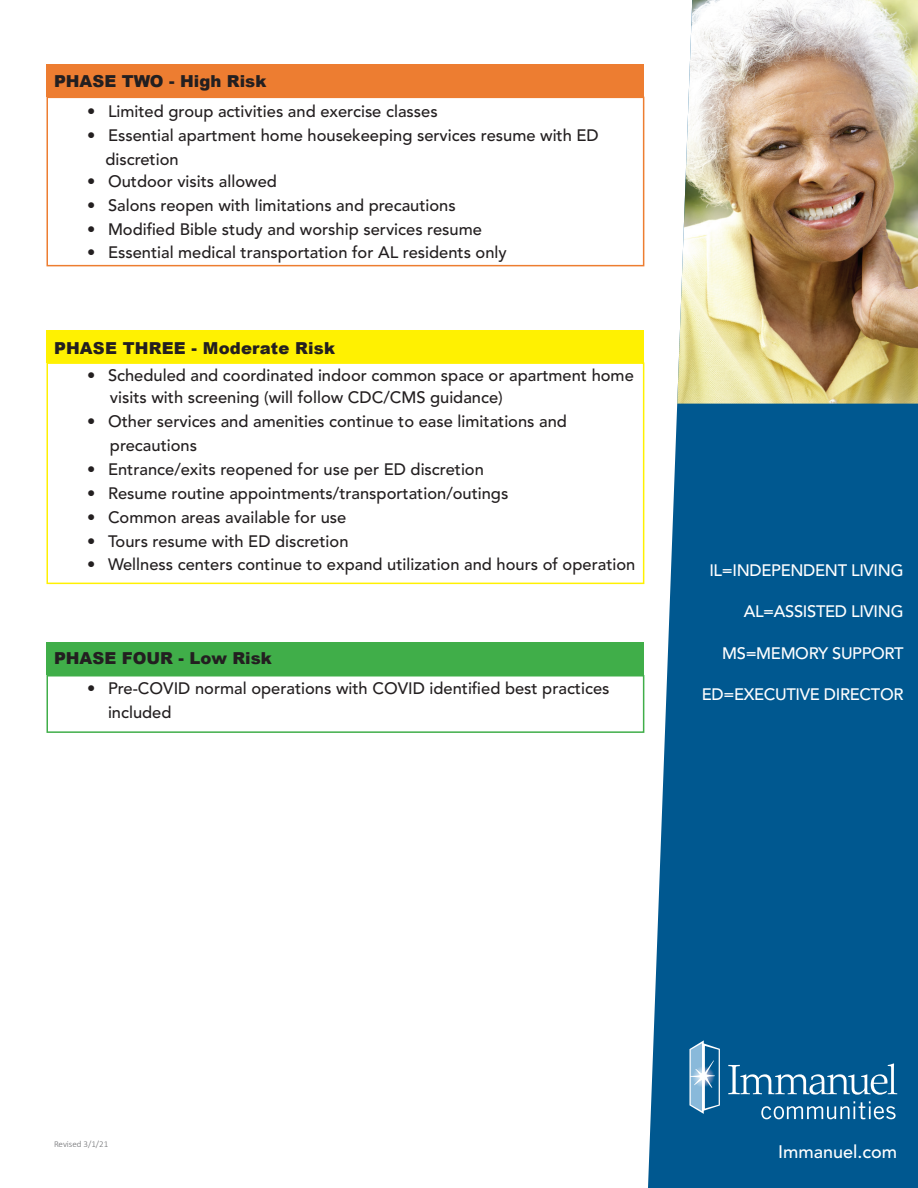
<style>
.page{position:relative;width:918px;height:1188px;background:#fff}
.page>*{position:absolute;margin:0;border:0;box-sizing:border-box;transform-origin:0 0}
.t1{font:500 18px "Avenir LT Std";color:#fff}
.t2{font:500 16.5px "Avenir LT Std";color:#231f20}
.t3{font:500 16.5px "Avenir LT Std";letter-spacing:-.02em;color:#fff}
.t4{font:900 16.5px "Arial";color:#231f20}
.t5{font:300 9px "Calibri";color:#6c6d70}
</style>
<div class="page">
<div style="left:46px;top:643px;width:598px;height:32px;background:#40ae49"></div>
<div style="left:46px;top:330px;width:598px;height:32px;background:#fff101"></div>
<div style="left:46px;top:64px;width:598px;height:33px;background:#ed7d31"></div>
<svg style="left:648px;top:404px;width:270px;height:784px;background:#126397"></svg>
<img style="left:677px;top:0;width:241px;height:404px">
<svg style="left:689px;top:1040px;width:31px;height:74px;background:#659bbf"></svg>
<svg style="left:728px;top:1063px;width:169px;height:32px;background:#387ca8"></svg>
<svg style="left:761px;top:1101px;width:135px;height:18px;background:#3a7da9"></svg>
<div style="left:46px;top:97px;width:598px;height:169px;border:2px solid #ed7d31"></div>
<div style="left:46px;top:362px;width:598px;height:222px;border:2px solid #fff101"></div>
<div style="left:46px;top:675px;width:598px;height:58px;border:2px solid #40ae49"></div>
<p class="t4" style="left:54px;top:69px;width:214px">PHASE TWO - High Risk</p>
<p class="t2" style="left:87px;top:101px;width:352px">• Limited group activities and exercise classes</p>
<p class="t2" style="left:87px;top:125px;width:513px">• Essential apartment home housekeeping services resume with ED</p>
<p class="t2" style="left:105px;top:149px;width:75px">discretion</p>
<p class="t2" style="left:87px;top:172px;width:191px">• Outdoor visits allowed</p>
<p class="t2" style="left:87px;top:196px;width:370px">• Salons reopen with limitations and precautions</p>
<p class="t2" style="left:87px;top:220px;width:397px">• Modified Bible study and worship services resume</p>
<p class="t2" style="left:87px;top:242px;width:421px">• Essential medical transportation for AL residents only</p>
<p class="t4" style="left:54px;top:336px;width:283px">PHASE THREE - Moderate Risk</p>
<p class="t2" style="left:87px;top:365px;width:548px">• Scheduled and coordinated indoor common space or apartment home</p>
<p class="t2" style="left:110px;top:388px;width:394px">visits with screening (will follow CDC/CMS guidance)</p>
<p class="t2" style="left:87px;top:412px;width:482px">• Other services and amenities continue to ease limitations and</p>
<p class="t2" style="left:110px;top:436px;width:89px">precautions</p>
<p class="t2" style="left:87px;top:460px;width:398px">• Entrance/exits reopened for use per ED discretion</p>
<p class="t2" style="left:87px;top:484px;width:423px">• Resume routine appointments/transportation/outings</p>
<p class="t2" style="left:87px;top:508px;width:261px">• Common areas available for use</p>
<p class="t2" style="left:87px;top:532px;width:263px">• Tours resume with ED discretion</p>
<p class="t2" style="left:87px;top:554px;width:550px">• Wellness centers continue to expand utilization and hours of operation</p>
<p class="t4" style="left:54px;top:646px;width:219px">PHASE FOUR - Low Risk</p>
<p class="t2" style="left:87px;top:679px;width:524px">• Pre-COVID normal operations with COVID identified best practices</p>
<p class="t2" style="left:108px;top:703px;width:65px">included</p>
<p class="t3" style="left:709px;top:561px;width:196px">IL=INDEPENDENT LIVING</p>
<p class="t3" style="left:744px;top:602px;width:161px">AL=ASSISTED LIVING</p>
<p class="t3" style="left:722px;top:644px;width:183px">MS=MEMORY SUPPORT</p>
<p class="t3" style="left:702px;top:685px;width:203px">ED=EXECUTIVE DIRECTOR</p>
<p class="t5" style="left:54px;top:1139px;width:56px">Revised 3/1/21</p>
<p class="t1" style="left:778px;top:1142px;width:121px">Immanuel.com</p>
</div>
